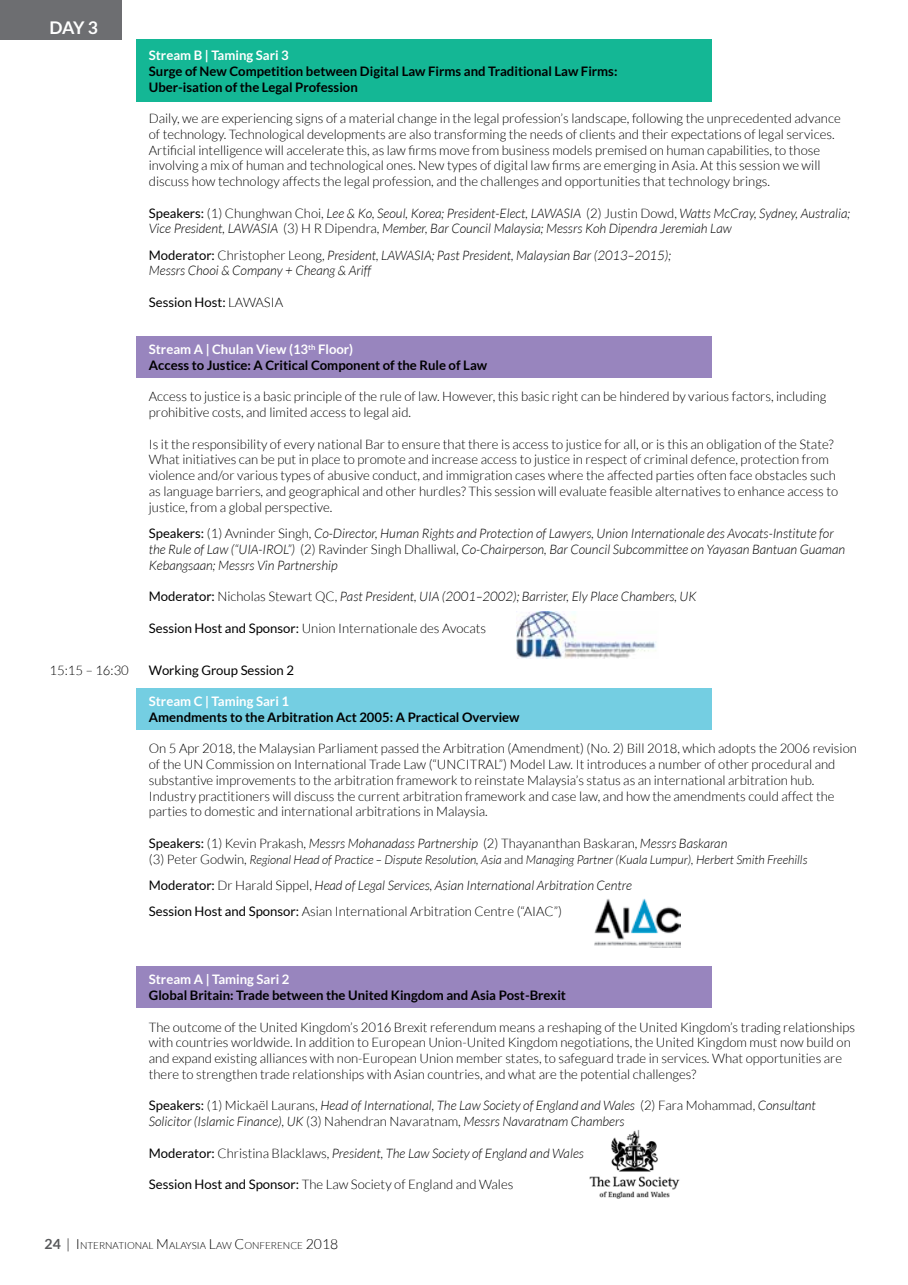
<style>
.page{position:relative;width:908px;height:1285px;background:#fff}
.page>*{position:absolute;margin:0;border:0;box-sizing:border-box;transform-origin:0 0}
.t1{font:700 17.5px "Lato";color:#fff}
.t2{font:300 13.12px/15.8px "Lato";color:#000}
.t3{font:italic 300 13.12px/15.8px "Lato";color:#000}
.t4{font:700 13.12px/15.8px "Lato";color:#000}
.t5{font:700 13.12px "Lato";color:#fff}
.t6{font:13.12px "Lato";color:#000}
.t7{font:italic 300 12.25px "Lato";color:#000}
.t8{font:300 9.8px "Lato";color:#000}
.s1{font-weight:400;font-style:normal}
.s2{font-style:normal}
.s3{font-weight:300}
.s4{color:#fff}
.s5{font-weight:400}
.s6{font-style:normal;font-size:13.12px}
.s7{font-style:italic}
.s8{font-weight:700;font-size:14px;color:#58595b}
.s9{font-size:14px}
</style>
<div class="page">
<img style="left:589px;top:1130px;width:91px;height:69px">
<div style="left:136px;top:336px;width:576px;height:42px;background:#9885be"></div>
<div style="left:136px;top:40px;width:576px;height:62px;background:#14b795"></div>
<div style="left:0;top:0;width:122px;height:40px;background:#6d6e71"></div>
<div style="left:136px;top:966px;width:576px;height:42px;background:#9885be"></div>
<div style="left:136px;top:688px;width:576px;height:42px;background:#74cee2"></div>
<img style="left:595px;top:898px;width:85px;height:50px">
<img style="left:516px;top:611px;width:140px;height:48px">
<h1 class="t1" style="left:50px;top:18px;width:50px">DAY 3</h1>
<p class="t5" style="left:149px;top:48px;width:141px">Stream B | Taming Sari 3</p>
<p class="t4" style="left:149px;top:63px;width:470px">Surge of New Competition between Digital Law Firms and Traditional Law Firms:<br>Uber-isation of the Legal Profession</p>
<p class="t2" style="left:149px;top:111px;width:693px">Daily, we are experiencing signs of a material change in the legal profession’s landscape, following the unprecedented advance of technology. Technological developments are also transforming the needs of clients and their expectations of legal services.<br>Artificial intelligence will accelerate this, as law firms move from business models premised on human capabilities, to those involving a mix of human and technological ones. New types of digital law firms are emerging in Asia. At this session we will discuss how technology affects the legal profession, and the challenges and opportunities that technology brings.</p>
<p class="t3" style="left:149px;top:206px;width:703px"><span class="s1">Speakers:</span> <span class="s2">(1) Chunghwan Choi,</span> Lee &amp; Ko, Seoul, Korea; President-Elect, LAWASIA <span class="s2">(2) Justin Dowd,</span> Watts McCray, Sydney, Australia;<br>Vice President, LAWASIA <span class="s2">(3) H R Dipendra,</span> Member, Bar Council Malaysia; Messrs Koh Dipendra Jeremiah Law</p>
<p class="t3" style="left:149px;top:248px;width:524px"><span class="s1">Moderator:</span> <span class="s2">Christopher Leong,</span> President, LAWASIA; Past President, Malaysian Bar (2013–2015);<br>Messrs Chooi &amp; Company + Cheang &amp; Ariff</p>
<p class="t6" style="left:149px;top:295px;width:136px">Session Host: <span class="s3">LAWASIA</span></p>
<p class="t4" style="left:149px;top:341px;width:340px"><span class="s4">Stream A | Chulan View (13</span><sup>th</sup> <span class="s4">Floor)<br></span>Access to Justice: A Critical Component of the Rule of Law</p>
<p class="t2" style="left:149px;top:389px;width:679px">Access to justice is a basic principle of the rule of law. However, this basic right can be hindered by various factors, including prohibitive costs, and limited access to legal aid.</p>
<p class="t2" style="left:149px;top:436px;width:691px">Is it the responsibility of every national Bar to ensure that there is access to justice for all, or is this an obligation of the State?<br>What initiatives can be put in place to promote and increase access to justice in respect of criminal defence, protection from violence and/or various types of abusive conduct, and immigration cases where the affected parties often face obstacles such as language barriers, and geographical and other hurdles? This session will evaluate feasible alternatives to enhance access to justice, from a global perspective.</p>
<p class="t3" style="left:149px;top:526px;width:698px"><span class="s1">Speakers:</span> <span class="s2">(1) Avninder Singh,</span> Co-Director, Human Rights and Protection of Lawyers, Union Internationale des Avocats-Institute for the Rule of Law (“UIA-IROL”) <span class="s2">(2) Ravinder Singh Dhalliwal,</span> Co-Chairperson, Bar Council Subcommittee on Yayasan Bantuan Guaman<br>Kebangsaan; Messrs Vin Partnership</p>
<p class="t3" style="left:149px;top:589px;width:549px"><span class="s1">Moderator:</span> <span class="s2">Nicholas Stewart QC,</span> Past President, UIA (2001–2002); Barrister, Ely Place Chambers, UK</p>
<p class="t2" style="left:149px;top:620px;width:339px"><span class="s5">Session Host and Sponsor:</span> Union Internationale des Avocats</p>
<p class="t2" style="left:50px;top:662px;width:81px">15:15 – 16:30</p>
<p class="t6" style="left:149px;top:662px;width:147px">Working Group Session 2</p>
<p class="t5" style="left:149px;top:694px;width:142px">Stream C | Taming Sari 1</p>
<p class="t4" style="left:149px;top:709px;width:372px">Amendments to the Arbitration Act 2005: A Practical Overview</p>
<p class="t2" style="left:149px;top:741px;width:709px">On 5 Apr 2018, the Malaysian Parliament passed the Arbitration (Amendment) (No. 2) Bill 2018, which adopts the 2006 revision of the UN Commission on International Trade Law (“UNCITRAL”) Model Law. It introduces a number of other procedural and substantive improvements to the arbitration framework to reinstate Malaysia’s status as an international arbitration hub.<br>Industry practitioners will discuss the current arbitration framework and case law, and how the amendments could affect the parties to domestic and international arbitrations in Malaysia.</p>
<p class="t3" style="left:149px;top:836px;width:580px"><span class="s1">Speakers:</span> <span class="s2">(1) Kevin Prakash,</span> Messrs Mohanadass Partnership <span class="s2">(2) Thayananthan Baskaran,</span> Messrs Baskaran</p>
<p class="t7" style="left:149px;top:852px;width:660px"><span class="s6">(3) Peter Godwin,</span> Regional Head of Practice – Dispute Resolution, Asia <span class="s2">and</span> Managing Partner (Kuala Lumpur), Herbert Smith Freehills</p>
<p class="t2" style="left:149px;top:872px;width:484px;line-height:26.2px"><span class="s5">Moderator:</span> Dr Harald Sippel, <span class="s7">Head of Legal Services, Asian International Arbitration Centre<br></span><span class="s5">Session Host and Sponsor:</span> Asian International Arbitration Centre (“AIAC”)</p>
<p class="t5" style="left:149px;top:972px;width:142px">Stream A | Taming Sari 2</p>
<p class="t4" style="left:149px;top:987px;width:419px">Global Britain: Trade between the United Kingdom and Asia Post-Brexit</p>
<p class="t2" style="left:149px;top:1019px;width:708px">The outcome of the United Kingdom’s 2016 Brexit referendum means a reshaping of the United Kingdom’s trading relationships with countries worldwide. In addition to European Union-United Kingdom negotiations, the United Kingdom must now build on and expand existing alliances with non-European Union member states, to safeguard trade in services. What opportunities are there to strengthen trade relationships with Asian countries, and what are the potential challenges?</p>
<p class="t3" style="left:149px;top:1098px;width:668px"><span class="s1">Speakers:</span> <span class="s2">(1) Mickaël Laurans,</span> Head of International, The Law Society of England and Wales <span class="s2">(2) Fara Mohammad,</span> Consultant<br>Solicitor (Islamic Finance), UK <span class="s2">(3) Nahendran Navaratnam,</span> Messrs Navaratnam Chambers</p>
<p class="t3" style="left:149px;top:1145px;width:436px"><span class="s1">Moderator:</span> <span class="s2">Christina Blacklaws,</span> President, The Law Society of England and Wales</p>
<p class="t2" style="left:149px;top:1176px;width:366px"><span class="s5">Session Host and Sponsor:</span> The Law Society of England and Wales</p>
<p class="t8" style="left:45px;top:1240px;width:295px"><span class="s8">24</span> <span class="s9">|</span> <span class="s9">I</span>NTERNATI ONAL <span class="s9">M</span>ALAYSIA <span class="s9">L</span>AW <span class="s9">C</span>ONFERENCE <span class="s9">2018</span></p>
</div>
